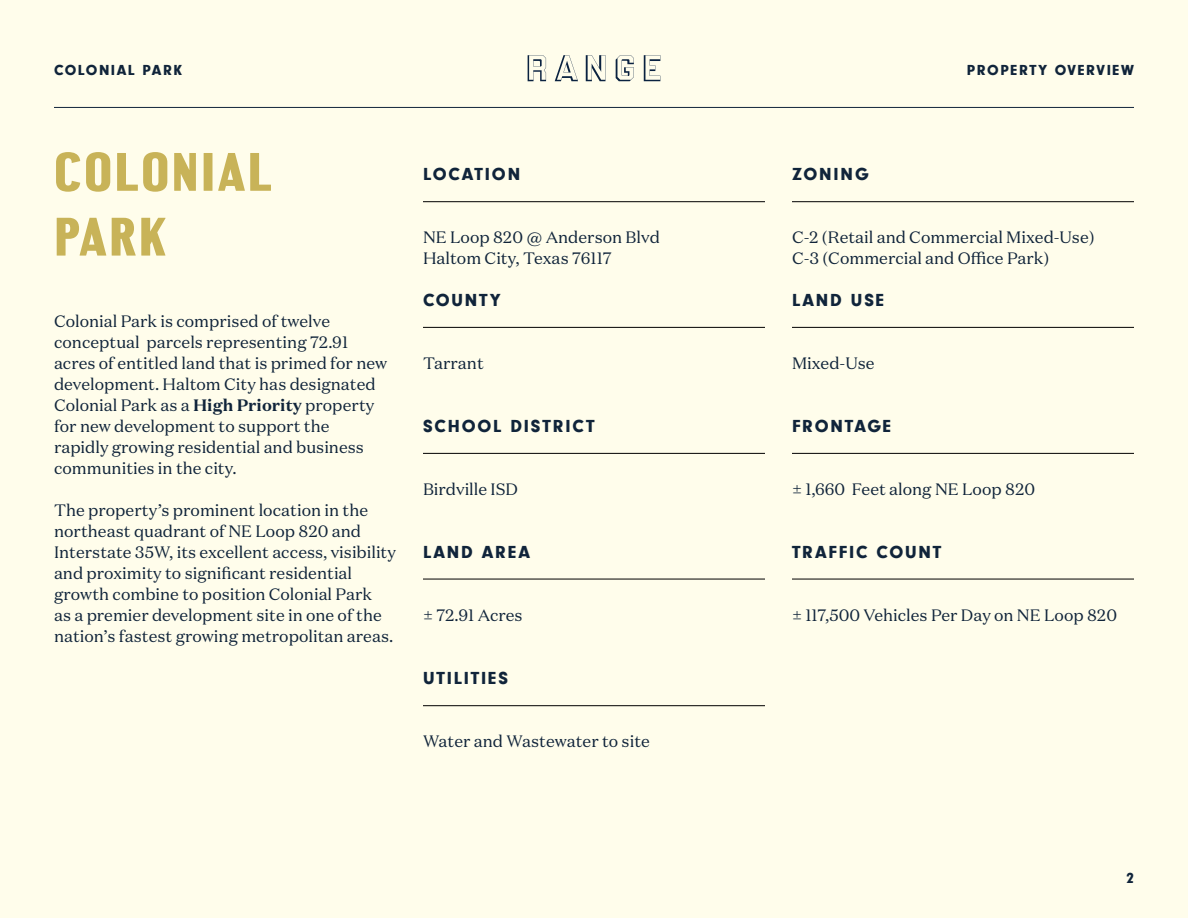
<style>
.page{position:relative;width:1188px;height:918px;background:#fffdeb}
.page>*{position:absolute;margin:0;border:0;box-sizing:border-box;transform-origin:0 0}
.t1{font:700 54px/64.8px "Central Avenue";letter-spacing:.04em;color:#c8b358}
.t2{font:900 18px "Neuzeit Gro";letter-spacing:.1em;color:#10243a}
.t3{font:16.5px/21px "Domaine Text";color:#10243a}
.t4{font:900 15px "Neuzeit Gro";letter-spacing:.1em;color:#10243a}
.s1{font-weight:700}
</style>
<div class="page">
<hr style="left:54px;top:107px;width:1080px;height:1px;background:#10243a">
<svg style="left:586px;top:55px;width:20px;height:26px"></svg>
<svg style="left:616px;top:55px;width:18px;height:26px"></svg>
<svg style="left:644px;top:55px;width:16px;height:26px"></svg>
<svg style="left:528px;top:55px;width:18px;height:26px"></svg>
<svg style="left:555px;top:55px;width:23px;height:26px"></svg>
<hr style="left:792px;top:201px;width:342px;height:1px;background:#000">
<hr style="left:423px;top:201px;width:342px;height:1px;background:#000">
<hr style="left:792px;top:453px;width:342px;height:1px;background:#000">
<hr style="left:423px;top:453px;width:342px;height:1px;background:#000">
<hr style="left:792px;top:327px;width:342px;height:1px;background:#000">
<hr style="left:423px;top:327px;width:342px;height:1px;background:#000">
<hr style="left:792px;top:579px;width:342px;height:1px;background:#000">
<hr style="left:423px;top:579px;width:342px;height:1px;background:#000">
<hr style="left:423px;top:705px;width:342px;height:1px;background:#000">
<p class="t4" style="left:54px;top:61px;width:130px">COLONIAL PARK</p>
<p class="t4" style="left:967px;top:61px;width:169px">PROPERTY OVERVIEW</p>
<h1 class="t1" style="left:54px;top:140px;width:220px">COLONIAL<br>PARK</h1>
<p class="t3" style="left:54px;top:310px;width:335px">Colonial Park is comprised of twelve conceptual parcels representing 72.91 acres of entitled land that is primed for new development. Haltom City has designated Colonial Park as a <span class="s1">High Priority</span> property for new development to support the rapidly growing residential and business communities in the city.</p>
<p class="t3" style="left:54px;top:500px;width:344px">The property’s prominent location in the northeast quadrant of NE Loop 820 and Interstate 35W, its excellent access, visibility and proximity to significant residential growth combine to position Colonial Park<br>as a premier development site in one of the nation’s fastest growing metropolitan areas.</p>
<p class="t2" style="left:423px;top:164px;width:99px">LOCATION</p>
<p class="t2" style="left:792px;top:164px;width:78px">ZONING</p>
<p class="t3" style="left:423px;top:226px;width:238px">NE Loop 820 @ Anderson Blvd<br>Haltom City, Texas 76117</p>
<p class="t3" style="left:792px;top:226px;width:304px">C-2 (Retail and Commercial Mixed-Use)<br>C-3 (Commercial and Office Park)</p>
<p class="t2" style="left:423px;top:290px;width:79px">COUNTY</p>
<p class="t2" style="left:792px;top:290px;width:94px">LAND USE</p>
<p class="t3" style="left:423px;top:352px;width:62px">Tarrant</p>
<p class="t3" style="left:792px;top:352px;width:84px">Mixed-Use</p>
<p class="t2" style="left:423px;top:416px;width:173px">SCHOOL DISTRICT</p>
<p class="t2" style="left:792px;top:416px;width:101px">FRONTAGE</p>
<p class="t3" style="left:423px;top:478px;width:97px">Birdville ISD</p>
<p class="t3" style="left:792px;top:478px;width:245px">± 1,660 Feet along NE Loop 820</p>
<p class="t2" style="left:423px;top:542px;width:109px">LAND AREA</p>
<p class="t2" style="left:792px;top:542px;width:151px">TRAFFIC COUNT</p>
<p class="t3" style="left:423px;top:604px;width:101px">± 72.91 Acres</p>
<p class="t3" style="left:792px;top:604px;width:327px">± 117,500 Vehicles Per Day on NE Loop 820</p>
<p class="t2" style="left:423px;top:668px;width:87px">UTILITIES</p>
<p class="t3" style="left:423px;top:730px;width:228px">Water and Wastewater to site</p>
<p class="t4" style="left:1126px;top:870px;width:9px">2</p>
</div>
